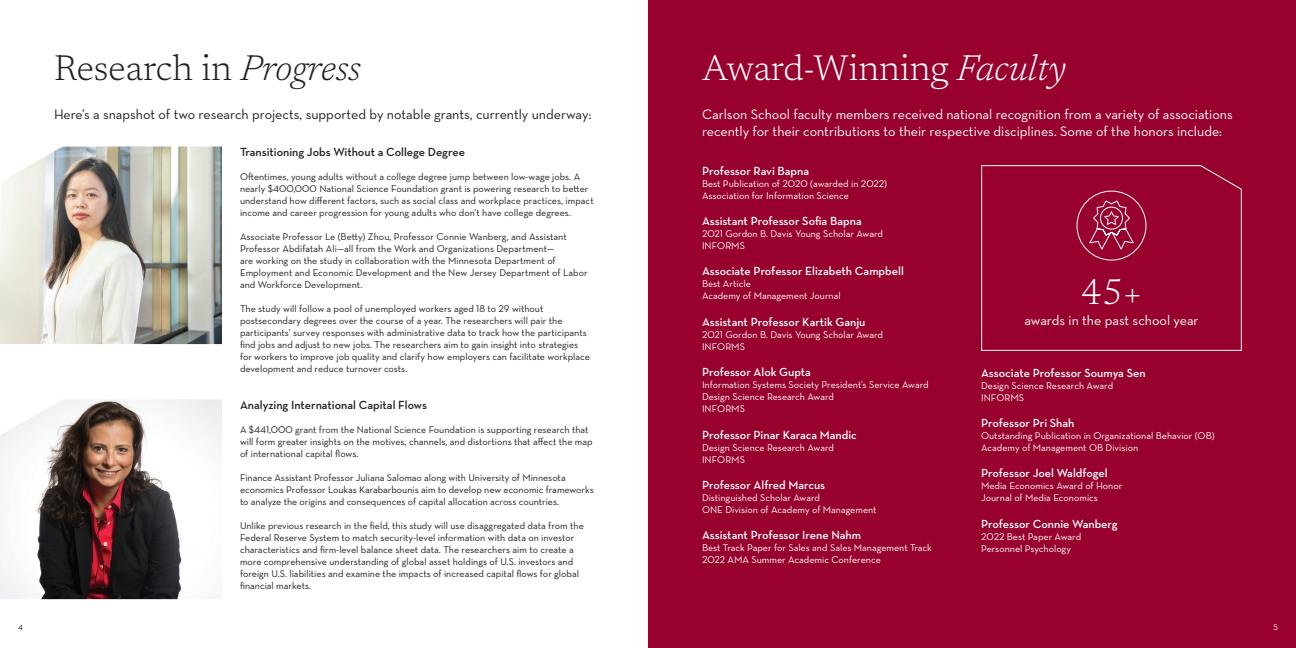
<style>
.page{position:relative;width:1296px;height:648px;background:#fff}
.page>*{position:absolute;margin:0;border:0;box-sizing:border-box;transform-origin:0 0}
.t1{font:300 36px "Newsreader";color:#fff}
.t2{font:300 36px "Newsreader";color:#231f20}
.t3{font:14px/16.8px "Neutraface Text";color:#fff}
.t4{font:14px "Neutraface Text";color:#231f20}
.t5{font:600 12px "Neutraface Text";color:#fff}
.t6{font:600 12px "Neutraface Text";color:#231f20}
.t7{font:10px/12px "Neutraface Text";color:#231f20}
.t8{font:10px/12px "Neutraface Text";color:#fff}
.t9{font:8px "Neutraface Text";color:#231f20}
.t10{font:8px "Neutraface Text";color:#fff}
.s1{font-style:italic}
</style>
<div class="page">
<div style="left:648px;top:0;width:648px;height:648px;background:#98012d"></div>
<svg style="left:981px;top:165px;width:261px;height:186px"></svg>
<svg style="left:1076px;top:190px;width:71px;height:71px"></svg>
<img style="left:0;top:146px;width:222px;height:198px">
<img style="left:0;top:399px;width:222px;height:200px">
<h1 class="t2" style="left:54px;top:43px;width:309px">Research in <span class="s1">Progress</span></h1>
<h2 class="t4" style="left:54px;top:105px;width:539px">Here’s a snapshot of two research projects, supported by notable grants, currently underway:</h2>
<p class="t6" style="left:240px;top:144px;width:227px">Transitioning Jobs Without a College Degree</p>
<p class="t7" style="left:240px;top:170px;width:355px">Oftentimes, young adults without a college degree jump between low-wage jobs. A nearly $400,000 National Science Foundation grant is powering research to better understand how different factors, such as social class and workplace practices, impact income and career progression for young adults who don’t have college degrees.</p>
<p class="t7" style="left:240px;top:230px;width:349px">Associate Professor Le (Betty) Zhou, Professor Connie Wanberg, and Assistant Professor Abdifatah Ali—all from the Work and Organizations Department—<br>are working on the study in collaboration with the Minnesota Department of Employment and Economic Development and the New Jersey Department of Labor and Workforce Development.</p>
<p class="t7" style="left:240px;top:302px;width:352px">The study will follow a pool of unemployed workers aged 18 to 29 without postsecondary degrees over the course of a year. The researchers will pair the participants’ survey responses with administrative data to track how the participants find jobs and adjust to new jobs. The researchers aim to gain insight into strategies for workers to improve job quality and clarify how employers can facilitate workplace development and reduce turnover costs.</p>
<p class="t6" style="left:240px;top:397px;width:189px">Analyzing International Capital Flows</p>
<p class="t7" style="left:240px;top:423px;width:354px">A $441,000 grant from the National Science Foundation is supporting research that will form greater insights on the motives, channels, and distortions that affect the map of international capital flows.</p>
<p class="t7" style="left:240px;top:471px;width:355px">Finance Assistant Professor Juliana Salomao along with University of Minnesota economics Professor Loukas Karabarbounis aim to develop new economic frameworks to analyze the origins and consequences of capital allocation across countries.</p>
<p class="t7" style="left:240px;top:519px;width:345px">Unlike previous research in the field, this study will use disaggregated data from the Federal Reserve System to match security-level information with data on investor characteristics and firm-level balance sheet data. The researchers aim to create a more comprehensive understanding of global asset holdings of U.S. investors and foreign U.S. liabilities and examine the impacts of increased capital flows for global financial markets.</p>
<h1 class="t1" style="left:702px;top:43px;width:366px">Award-Winning <span class="s1">Faculty</span></h1>
<h2 class="t3" style="left:702px;top:106px;width:532px">Carlson School faculty members received national recognition from a variety of associations recently for their contributions to their respective disciplines. Some of the honors include:</h2>
<p class="t5" style="left:702px;top:163px;width:109px">Professor Ravi Bapna</p>
<p class="t8" style="left:702px;top:177px;width:187px">Best Publication of 2020 (awarded in 2022)<br>Association for Information Science</p>
<p class="t5" style="left:702px;top:213px;width:161px">Assistant Professor Sofia Bapna</p>
<p class="t8" style="left:702px;top:227px;width:183px">2021 Gordon B. Davis Young Scholar Award<br>INFORMS</p>
<p class="t5" style="left:702px;top:264px;width:203px">Associate Professor Elizabeth Campbell</p>
<p class="t8" style="left:702px;top:278px;width:140px">Best Article<br>Academy of Management Journal</p>
<p class="t5" style="left:702px;top:314px;width:165px">Assistant Professor Kartik Ganju</p>
<p class="t8" style="left:702px;top:328px;width:183px">2021 Gordon B. Davis Young Scholar Award<br>INFORMS</p>
<p class="t5" style="left:702px;top:365px;width:111px">Professor Alok Gupta</p>
<p class="t8" style="left:702px;top:379px;width:228px">Information Systems Society President’s Service Award<br>Design Science Research Award<br>INFORMS</p>
<p class="t5" style="left:702px;top:427px;width:156px">Professor Pinar Karaca Mandic</p>
<p class="t8" style="left:702px;top:441px;width:134px">Design Science Research Award<br>INFORMS</p>
<p class="t5" style="left:702px;top:477px;width:125px">Professor Alfred Marcus</p>
<p class="t8" style="left:702px;top:491px;width:176px">Distinguished Scholar Award<br>ONE Division of Academy of Management</p>
<p class="t5" style="left:702px;top:528px;width:161px">Assistant Professor Irene Nahm</p>
<p class="t8" style="left:702px;top:542px;width:231px">Best Track Paper for Sales and Sales Management Track<br>2022 AMA Summer Academic Conference</p>
<h1 class="t1" style="left:1081px;top:266px;width:62px">45+</h1>
<h2 class="t3" style="left:1024px;top:312px;width:176px">awards in the past school year</h2>
<p class="t5" style="left:981px;top:365px;width:166px">Associate Professor Soumya Sen</p>
<p class="t8" style="left:981px;top:379px;width:134px">Design Science Research Award<br>INFORMS</p>
<p class="t5" style="left:981px;top:415px;width:95px">Professor Pri Shah</p>
<p class="t8" style="left:981px;top:429px;width:235px">Outstanding Publication in Organizational Behavior (OB)<br>Academy of Management OB Division</p>
<p class="t5" style="left:981px;top:466px;width:128px">Professor Joel Waldfogel</p>
<p class="t8" style="left:981px;top:480px;width:143px">Media Economics Award of Honor<br>Journal of Media Economics</p>
<p class="t5" style="left:981px;top:516px;width:138px">Professor Connie Wanberg</p>
<p class="t8" style="left:981px;top:530px;width:102px">2022 Best Paper Award<br>Personnel Psychology</p>
<p class="t9" style="left:18px;top:622px;width:6px">4</p>
<p class="t10" style="left:1274px;top:622px;width:6px">5</p>
</div>
